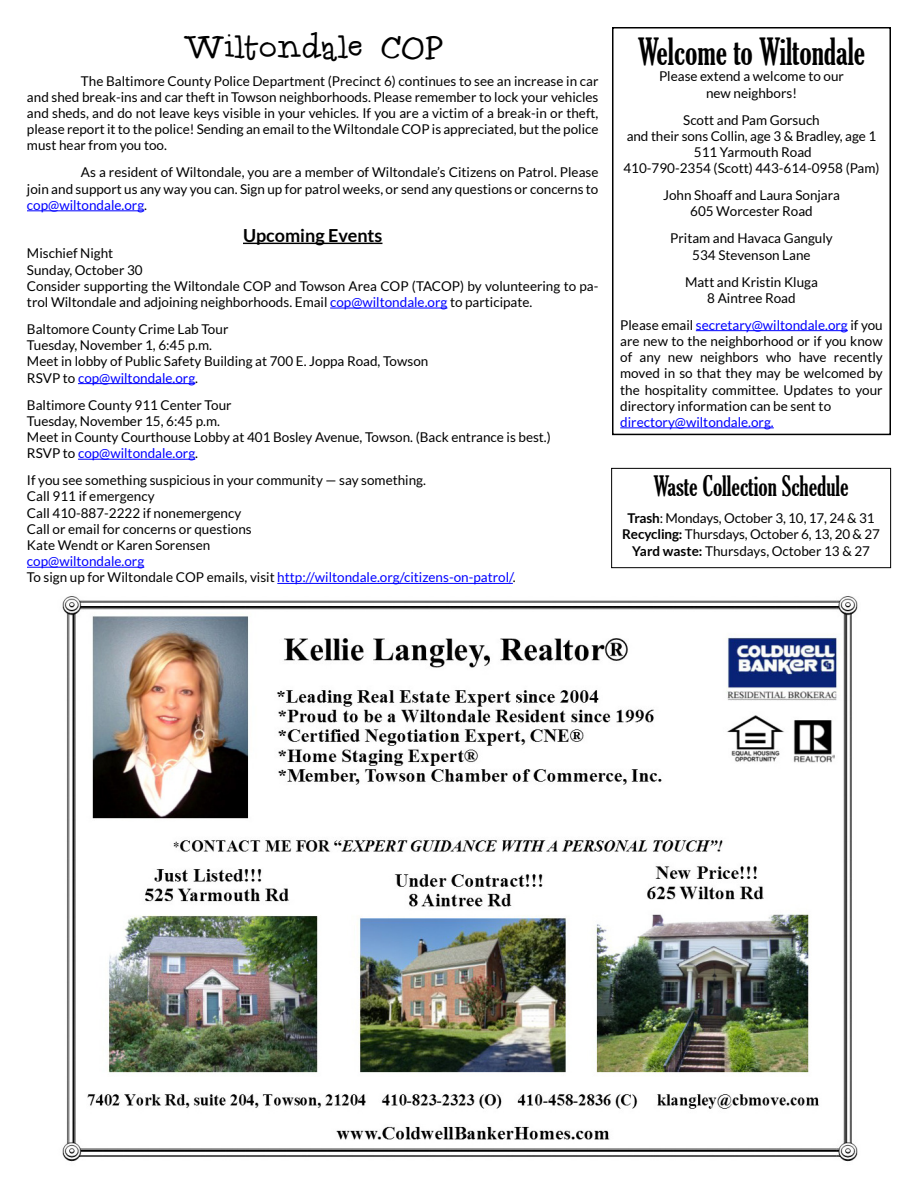
<style>
.page{position:relative;width:918px;height:1188px;background:#fff}
.page>*{position:absolute;margin:0;border:0;box-sizing:border-box;transform-origin:0 0}
.t1{font:extra-condensed 36px "Gloucester";color:#000}
.t2{font:36px "Idolwild";color:#000}
.t3{font:extra-condensed 27px "Gloucester";color:#000}
.t4{font:700 18px "Lato";color:#000}
.t5{font:13.5px/16.2px "Lato";color:#000;text-align:center}
.t6{font:13.5px/16.2px "Lato";color:#00f}
.s1{color:#00f}
.s2{color:#000}
.s3{font-weight:700}
</style>
<div class="page">
<img style="left:62px;top:596px;width:796px;height:566px">
<hr style="left:27px;top:210px;width:117px;height:1px;background:#00f">
<hr style="left:243px;top:243px;width:139px;height:1px;background:#000">
<hr style="left:330px;top:308px;width:117px;height:1px;background:#00f">
<hr style="left:78px;top:383px;width:117px;height:1px;background:#00f">
<hr style="left:78px;top:459px;width:117px;height:1px;background:#00f">
<hr style="left:27px;top:567px;width:117px;height:1px;background:#00f">
<hr style="left:277px;top:583px;width:236px;height:1px;background:#00f">
<div style="left:611px;top:468px;width:280px;height:100px;border:1px solid #000"></div>
<hr style="left:696px;top:330px;width:152px;height:1px;background:#00f">
<hr style="left:620px;top:427px;width:154px;height:1px;background:#00f">
<div style="left:612px;top:27px;width:279px;height:408px;border:1px solid #000"></div>
<h1 class="t2" style="left:183px;top:27px;width:261px">Wiltondale COP</h1>
<p class="t5" style="left:27px;top:73px;width:573px;text-align:justify;text-indent:54px">The Baltimore County Police Department (Precinct 6) continues to see an increase in car and shed break-ins and car theft in Towson neighborhoods. Please remember to lock your vehicles and sheds, and do not leave keys visible in your vehicles. If you are a victim of a break-in or theft, please report it to the police! Sending an email to the Wiltondale COP is appreciated, but the police must hear from you too.</p>
<p class="t5" style="left:27px;top:165px;width:573px;text-align:justify;text-indent:54px">As a resident of Wiltondale, you are a member of Wiltondale’s Citizens on Patrol. Please join and support us any way you can. Sign up for patrol weeks, or send any questions or concerns to <span class="s1">cop@wiltondale.org</span>.</p>
<h3 class="t4" style="left:243px;top:228px;width:141px">Upcoming Events</h3>
<p class="t5" style="left:27px;top:246px;width:573px;text-align:left">Mischief Night<br>Sunday, October 30<br>Consider supporting the Wiltondale COP and Towson Area COP (TACOP) by volunteering to pa&shy;trol Wiltondale and adjoining neighborhoods. Email <span class="s1">cop@wiltondale.org</span> to participate.</p>
<p class="t5" style="left:27px;top:322px;width:403px;text-align:left">Baltomore County Crime Lab Tour<br>Tuesday, November 1, 6:45 p.m.<br>Meet in lobby of Public Safety Building at 700 E. Joppa Road, Towson RSVP to <span class="s1">cop@wiltondale.org</span>.</p>
<p class="t5" style="left:27px;top:397px;width:525px;text-align:left">Baltimore County 911 Center Tour<br>Tuesday, November 15, 6:45 p.m.<br>Meet in County Courthouse Lobby at 401 Bosley Avenue, Towson. (Back entrance is best.)<br>RSVP to <span class="s1">cop@wiltondale.org</span>.</p>
<p class="t5" style="left:27px;top:473px;width:401px;text-align:left">If you see something suspicious in your community — say something.<br>Call 911 if emergency<br>Call 410-887-2222 if nonemergency<br>Call or email for concerns or questions<br>Kate Wendt or Karen Sorensen</p>
<p class="t6" style="left:27px;top:554px;width:490px">cop@wiltondale.org<br><span class="s2">To sign up for Wiltondale COP emails, visit</span> http://wiltondale.org/citizens-on-patrol/<span class="s2">.</span></p>
<h1 class="t1" style="left:638px;top:37px;width:229px">Welcome to Wiltondale</h1>
<p class="t5" style="left:659px;top:69px;width:186px">Please extend a welcome to our new neighbors!</p>
<p class="t5" style="left:623px;top:112px;width:258px">Scott and Pam Gorsuch<br>and their sons Collin, age 3 &amp; Bradley, age 1<br>511 Yarmouth Road<br>410-790-2354 (Scott) 443-614-0958 (Pam)</p>
<p class="t5" style="left:663px;top:188px;width:178px">John Shoaff and Laura Sonjara<br>605 Worcester Road</p>
<p class="t5" style="left:670px;top:231px;width:164px">Pritam and Havaca Ganguly<br>534 Stevenson Lane</p>
<p class="t5" style="left:685px;top:274px;width:134px">Matt and Kristin Kluga<br>8 Aintree Road</p>
<p class="t5" style="left:620px;top:317px;width:264px;text-align:justify">Please email <span class="s1">secretary@wiltondale.org</span> if you are new to the neighborhood or if you know of any new neighbors who have recently moved in so that they may be welcomed by the hospitality committee. Updates to your directory information can be sent to</p>
<p class="t6" style="left:620px;top:415px;width:155px">directory@wiltondale.org.</p>
<h2 class="t3" style="left:653px;top:476px;width:197px">Waste Collection Schedule</h2>
<p class="t5" style="left:622px;top:511px;width:259px"><span class="s3">Trash</span>: Mondays, October 3, 10, 17, 24 &amp; 31<br><span class="s3">Recycling:</span> Thursdays, October 6, 13, 20 &amp; 27<br><span class="s3">Yard waste:</span> Thursdays, October 13 &amp; 27</p>
</div>
